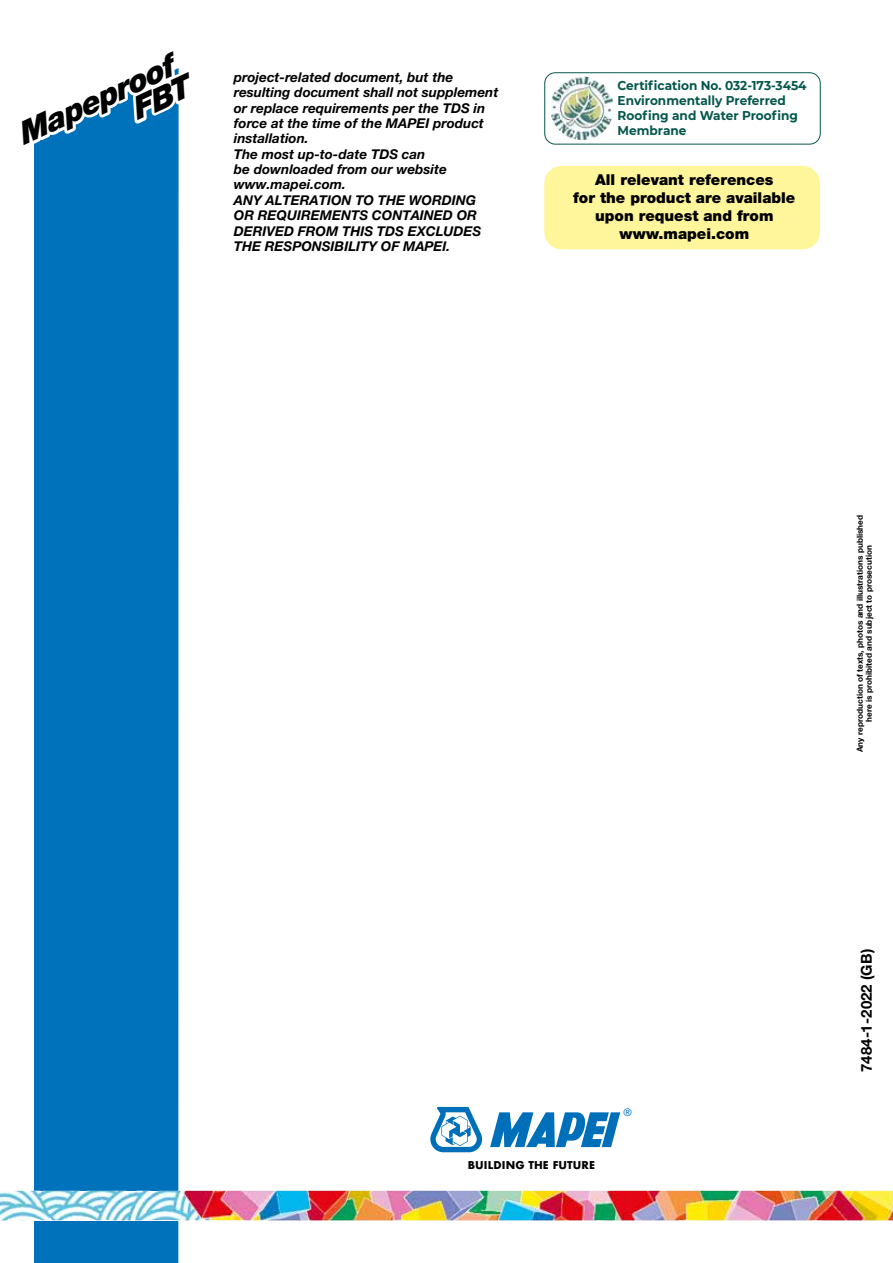
<style>
.page{position:relative;width:893px;height:1263px;background:#fff}
.page>*{position:absolute;margin:0;border:0;box-sizing:border-box;transform-origin:0 0}
.t1{font:italic 900 31.05px "Helvetica Neue LTW1 G";color:#000}
.t2{font:900 15px/18px "Helvetica Neue LTW1 G";color:#000;text-align:center}
.t3{font:700 15px "Helvetica Neue LTW1 G";letter-spacing:.02em;color:#000}
.t4{font:italic 700 13.5px/15.3px "Helvetica Neue LTW1 G";color:#000}
.t5{font:700 12.75px/15px "Montserrat";color:#05574b;scale:.95 1}
.t6{font:700 10.5px "Futura";letter-spacing:.01em;color:#000}
.t7{font:10.5px "Helvetica Neue LTW1 G";color:#0072bb}
.t8{font:700 8.25px/9px "Helvetica Neue LTW1 G";color:#000;text-align:center}
</style>
<div class="page">
<div style="left:34px;top:68px;width:145px;height:1195px;background:#0072bb"></div>
<img style="left:0;top:1191px;width:893px;height:29px">
<svg style="left:430px;top:1107px;width:52px;height:45px"></svg>
<svg style="left:490px;top:1112px;width:130px;height:35px"></svg>
<div style="left:544px;top:72px;width:277px;height:73px;border:1px solid #05574b;border-radius:11px"></div>
<img style="left:550px;top:76px;width:64px;height:64px;border-radius:32px">
<div style="left:544px;top:166px;width:276px;height:83px;background:#fff69b;border-radius:18px"></div>
<svg style="left:132px;top:72px;width:47px;height:49px"></svg>
<h1 class="t1" style="left:12px;top:118px;width:170px;rotate:-25deg">Mapeproof</h1>
<p class="t4" style="left:234px;top:69px;width:266px">project-related document, but the resulting document shall not supplement or replace requirements per the TDS in force at the time of the MAPEI product installation.<br>The most up-to-date TDS can<br>be downloaded from our website www.mapei.com.<br>ANY ALTERATION TO THE WORDING<br>OR REQUIREMENTS CONTAINED OR<br>DERIVED FROM THIS TDS EXCLUDES<br>THE RESPONSIBILITY OF MAPEI.</p>
<p class="t5" style="left:618px;top:78px;width:200px">Certification No. 032-173-3454<br>Environmentally Preferred<br>Roofing and Water Proofing<br>Membrane</p>
<p class="t2" style="left:573px;top:171px;width:224px">All relevant references<br>for the product are available upon request and from www.mapei.com</p>
<p class="t6" style="left:468px;top:1158px;width:129px">BUILDING THE FUTURE</p>
<p class="t7" style="left:624px;top:1106px;width:10px">®</p>
<p class="t8" style="left:855px;top:752px;width:239px;rotate:-90deg">Any reproduction of texts, photos and illustrations published here is prohibited and subject to prosecution</p>
<p class="t3" style="left:857px;top:1071px;width:124px;rotate:-90deg">7484-1-2022 (GB)</p>
</div>
